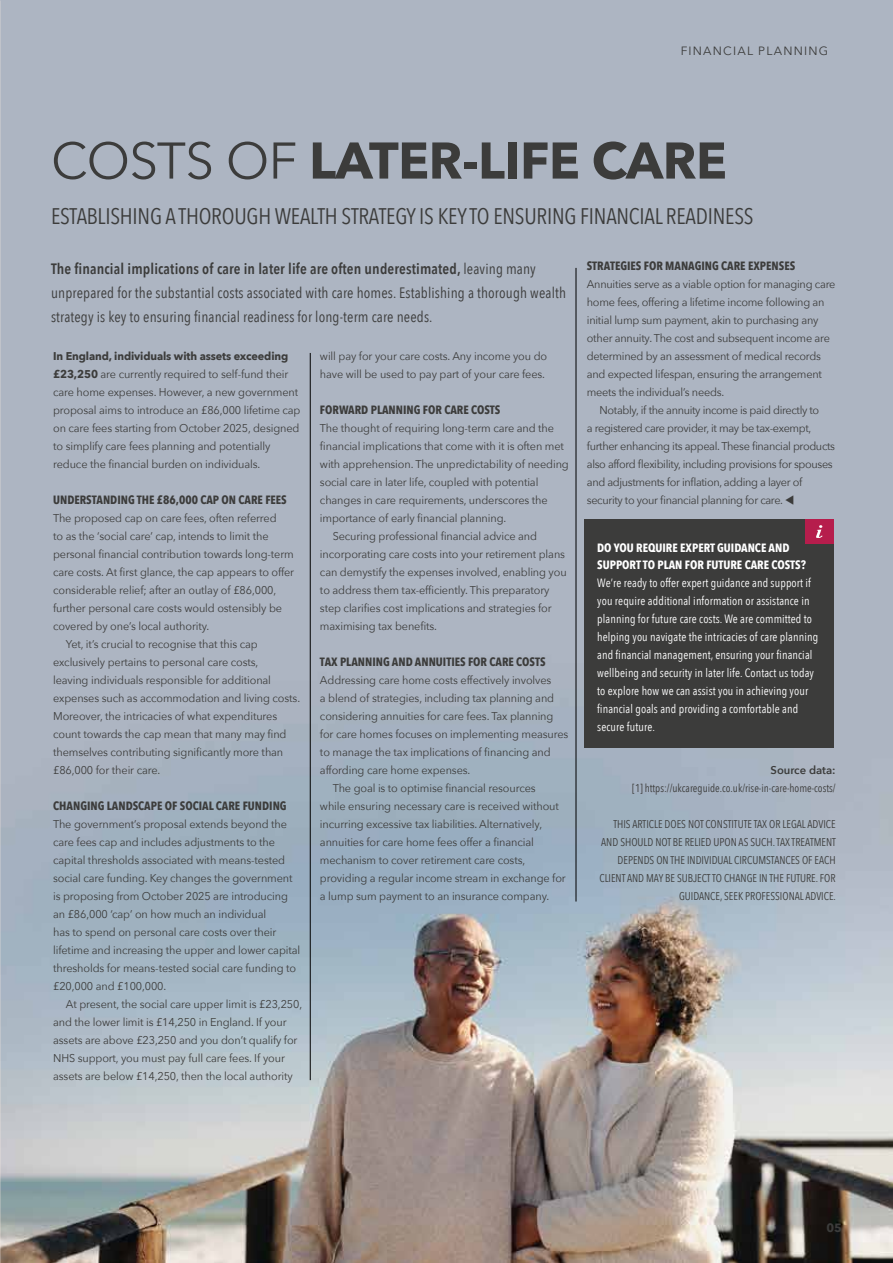
<style>
.page{position:relative;width:893px;height:1263px;background:#fff}
.page>*{position:absolute;margin:0;border:0;box-sizing:border-box;transform-origin:0 0}
.t1{font:700 51px "Avenir Next";letter-spacing:-.01em;color:#3c3c3b}
.t2{font:22.5px "Avenir Next Condensed";letter-spacing:-.01em;color:#3c3c3b}
.t3{font:15px/24px "Avenir Next Condensed";letter-spacing:.01em;color:#3c3c3b}
.t4{font:12px/18px "Avenir Next Condensed";letter-spacing:.01em;color:#fff}
.t5{font:700 12px "Avenir Next Condensed";color:#3c3c3b}
.t6{font:700 12px/16.5px "Avenir Next Condensed";color:#fff}
.t7{font:12px "Avenir Next";letter-spacing:.1em;color:#3c3c3b}
.t8{font:700 12px "Avenir Next";color:#3c3c3b}
.t9{font:11.25px/18px "Avenir Next";letter-spacing:-.01em;color:#3c3c3b}
.t10{font:11.25px/18px "Avenir Next";letter-spacing:-.03em;color:#3c3c3b}
.t11{font:11.25px/18px "Avenir Next Condensed";color:#3c3c3b;text-align:right}
.t12{font:600 11.25px "Avenir Next";color:#3c3c3b}
.s1{font-weight:400}
.s2{font-weight:600}
.s3{font-weight:700}
</style>
<div class="page">
<img style="left:0;top:0;width:893px;height:1263px">
<hr style="left:310px;top:353px;width:1px;height:727px;background:#000">
<hr style="left:576px;top:268px;width:1px;height:633px;background:#000">
<div style="left:584px;top:519px;width:249px;height:228px;background:#3c3c3b"></div>
<div style="left:805px;top:519px;width:28px;height:25px;background:#b61d4c"></div>
<svg style="left:816px;top:525px;width:7px;height:13px"></svg>
<p class="t7" style="left:681px;top:40px;width:149px">FINANCIAL PLANNING</p>
<h1 class="t1" style="left:51px;top:117px;width:677px"><span class="s1">COSTS OF</span> LATER-LIFE CARE</h1>
<h2 class="t2" style="left:51px;top:197px;width:704px">ESTABLISHING A THOROUGH WEALTH STRATEGY IS KEY TO ENSURING FINANCIAL READINESS</h2>
<p class="t3" style="left:51px;top:256px;width:516px"><span class="s2">The financial implications of care in later life are often underestimated,</span> leaving many unprepared for the substantial costs associated with care homes. Establishing a thorough wealth strategy is key to ensuring financial readiness for long-term care needs.</p>
<p class="t9" style="left:53px;top:347px;width:249px"><span class="s3">In England, individuals with assets exceeding £23,250</span> are currently required to self-fund their care home expenses. However, a new government proposal aims to introduce an £86,000 lifetime cap on care fees starting from October 2025, designed to simplify care fees planning and potentially reduce the financial burden on individuals.</p>
<p class="t5" style="left:53px;top:492px;width:235px">UNDERSTANDING THE £86,000 CAP ON CARE FEES</p>
<p class="t9" style="left:53px;top:509px;width:225px">The proposed cap on care fees, often referred</p>
<p class="t9" style="left:53px;top:527px;width:217px">to as the ‘social care’ cap, intends to limit the</p>
<p class="t9" style="left:53px;top:545px;width:242px">personal financial contribution towards long-term</p>
<p class="t9" style="left:53px;top:563px;width:243px">care costs. At first glance, the cap appears to offer</p>
<p class="t9" style="left:53px;top:581px;width:225px">considerable relief; after an outlay of £86,000,</p>
<p class="t9" style="left:53px;top:599px;width:230px">further personal care costs would ostensibly be</p>
<p class="t9" style="left:53px;top:617px;width:158px">covered by one’s local authority.</p>
<p class="t9" style="left:66px;top:635px;width:193px">Yet, it’s crucial to recognise that this cap</p>
<p class="t9" style="left:53px;top:653px;width:207px">exclusively pertains to personal care costs,</p>
<p class="t9" style="left:53px;top:671px;width:219px">leaving individuals responsible for additional</p>
<p class="t9" style="left:53px;top:689px;width:249px">expenses such as accommodation and living costs.</p>
<p class="t9" style="left:53px;top:707px;width:226px">Moreover, the intricacies of what expenditures</p>
<p class="t9" style="left:53px;top:725px;width:235px">count towards the cap mean that many may find</p>
<p class="t9" style="left:53px;top:743px;width:232px">themselves contributing significantly more than</p>
<p class="t9" style="left:53px;top:761px;width:109px">£86,000 for their care.</p>
<p class="t5" style="left:53px;top:798px;width:235px">CHANGING LANDSCAPE OF SOCIAL CARE FUNDING</p>
<p class="t9" style="left:53px;top:815px;width:249px">The government’s proposal extends beyond the care fees cap and includes adjustments to the capital thresholds associated with means-tested social care funding. Key changes the government is proposing from October 2025 are introducing an £86,000 ‘cap’ on how much an individual<br>has to spend on personal care costs over their lifetime and increasing the upper and lower capital thresholds for means-tested social care funding to £20,000 and £100,000.</p>
<p class="t9" style="left:53px;top:995px;width:251px;text-indent:13px">At present, the social care upper limit is £23,250, and the lower limit is £14,250 in England. If your assets are above £23,250 and you don’t qualify for NHS support, you must pay full care fees. If your assets are below £14,250, then the local authority</p>
<p class="t5" style="left:587px;top:258px;width:210px">STRATEGIES FOR MANAGING CARE EXPENSES</p>
<p class="t9" style="left:587px;top:275px;width:250px">Annuities serve as a viable option for managing care home fees, offering a lifetime income following an initial lump sum payment, akin to purchasing any other annuity. The cost and subsequent income are determined by an assessment of medical records and expected lifespan, ensuring the arrangement meets the individual’s needs.</p>
<p class="t10" style="left:587px;top:401px;width:250px;text-indent:13px">Notably, if the annuity income is paid directly to<br>a registered care provider, it may be tax-exempt, further enhancing its appeal. These financial products also afford flexibility, including provisions for spouses and adjustments for inflation, adding a layer of security to your financial planning for care. ▼</p>
<p class="t9" style="left:320px;top:347px;width:229px">will pay for your care costs. Any income you do have will be used to pay part of your care fees.</p>
<p class="t5" style="left:320px;top:402px;width:182px">FORWARD PLANNING FOR CARE COSTS</p>
<p class="t9" style="left:320px;top:419px;width:236px">The thought of requiring long-term care and the</p>
<p class="t9" style="left:320px;top:437px;width:246px">financial implications that come with it is often met</p>
<p class="t9" style="left:320px;top:455px;width:250px">with apprehension. The unpredictability of needing</p>
<p class="t9" style="left:320px;top:473px;width:220px">social care in later life, coupled with potential</p>
<p class="t9" style="left:320px;top:491px;width:229px">changes in care requirements, underscores the</p>
<p class="t9" style="left:320px;top:509px;width:188px">importance of early financial planning.</p>
<p class="t9" style="left:333px;top:527px;width:206px">Securing professional financial advice and</p>
<p class="t9" style="left:320px;top:545px;width:247px">incorporating care costs into your retirement plans</p>
<p class="t9" style="left:320px;top:563px;width:248px">can demystify the expenses involved, enabling you</p>
<p class="t9" style="left:320px;top:581px;width:231px">to address them tax-efficiently. This preparatory</p>
<p class="t9" style="left:320px;top:599px;width:233px">step clarifies cost implications and strategies for</p>
<p class="t9" style="left:320px;top:617px;width:119px">maximising tax benefits.</p>
<p class="t5" style="left:320px;top:654px;width:227px">TAX PLANNING AND ANNUITIES FOR CARE COSTS</p>
<p class="t9" style="left:320px;top:671px;width:233px">Addressing care home costs effectively involves</p>
<p class="t9" style="left:320px;top:689px;width:236px">a blend of strategies, including tax planning and</p>
<p class="t9" style="left:320px;top:707px;width:235px">considering annuities for care fees. Tax planning</p>
<p class="t9" style="left:320px;top:725px;width:250px">for care homes focuses on implementing measures</p>
<p class="t9" style="left:320px;top:743px;width:232px">to manage the tax implications of financing and</p>
<p class="t9" style="left:320px;top:761px;width:152px">affording care home expenses.</p>
<p class="t9" style="left:333px;top:779px;width:204px">The goal is to optimise financial resources</p>
<p class="t9" style="left:320px;top:797px;width:240px">while ensuring necessary care is received without</p>
<p class="t9" style="left:320px;top:815px;width:224px">incurring excessive tax liabilities. Alternatively,</p>
<p class="t9" style="left:320px;top:833px;width:215px">annuities for care home fees offer a financial</p>
<p class="t9" style="left:320px;top:851px;width:207px">mechanism to cover retirement care costs,</p>
<p class="t9" style="left:320px;top:869px;width:247px">providing a regular income stream in exchange for</p>
<p class="t9" style="left:320px;top:887px;width:231px">a lump sum payment to an insurance company.</p>
<p class="t6" style="left:597px;top:540px;width:210px">DO YOU REQUIRE EXPERT GUIDANCE AND<br>SUPPORT TO PLAN FOR FUTURE CARE COSTS?</p>
<p class="t4" style="left:597px;top:573px;width:223px">We’re ready to offer expert guidance and support if you require additional information or assistance in planning for future care costs. We are committed to helping you navigate the intricacies of care planning and financial management, ensuring your financial wellbeing and security in later life. Contact us today to explore how we can assist you in achieving your financial goals and providing a comfortable and secure future.</p>
<p class="t12" style="left:770px;top:760px;width:67px">Source data:</p>
<p class="t11" style="left:632px;top:779px;width:205px">[1] https://ukcareguide.co.uk/rise-in-care-home-costs/</p>
<p class="t11" style="left:599px;top:815px;width:238px">THIS ARTICLE DOES NOT CONSTITUTE TAX OR LEGAL ADVICE AND SHOULD NOT BE RELIED UPON AS SUCH. TAX TREATMENT DEPENDS ON THE INDIVIDUAL CIRCUMSTANCES OF EACH CLIENT AND MAY BE SUBJECT TO CHANGE IN THE FUTURE. FOR GUIDANCE, SEEK PROFESSIONAL ADVICE.</p>
<p class="t8" style="left:826px;top:1218px;width:17px">05</p>
</div>
